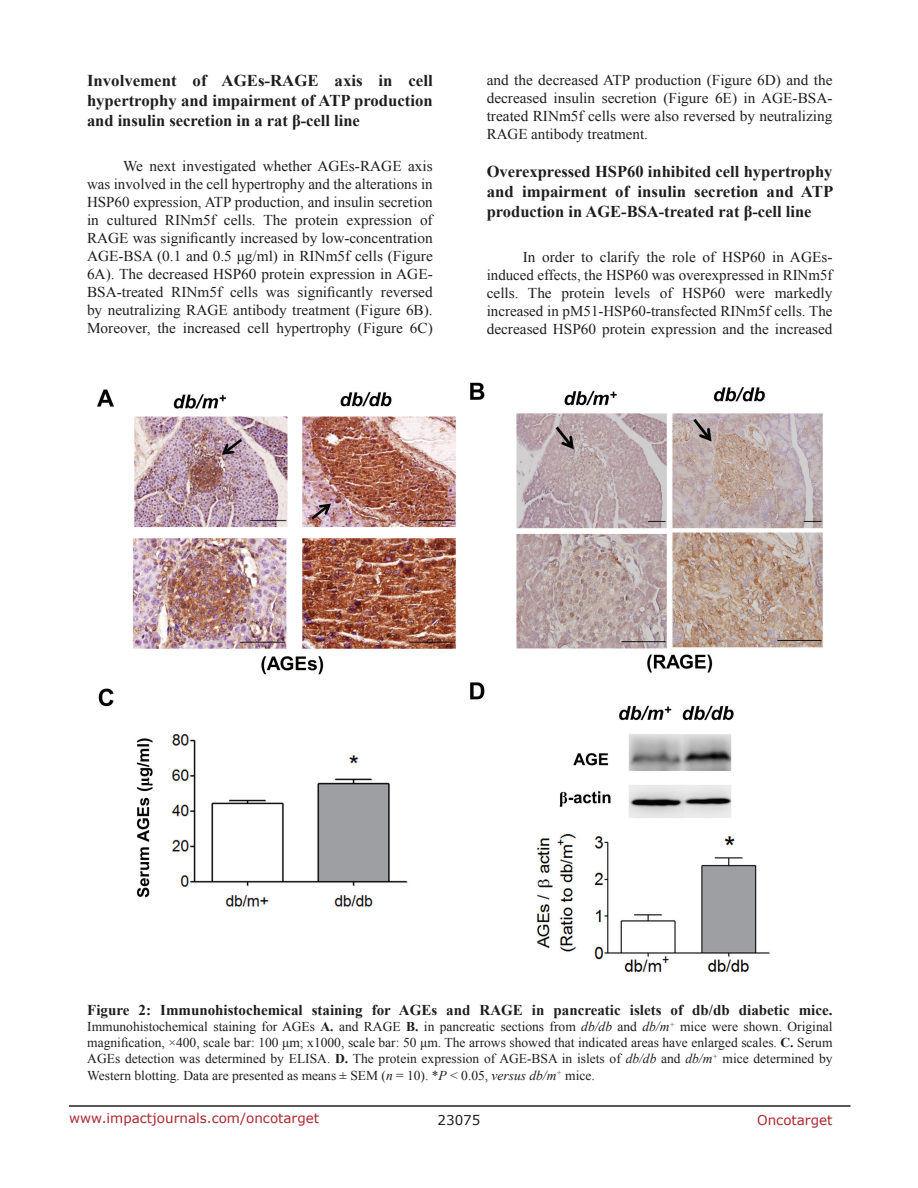
<style>
.page{position:relative;width:918px;height:1188px;background:#fff}
.page>*{position:absolute;margin:0;border:0;box-sizing:border-box;transform-origin:0 0}
.t1{font:700 16.5px/19.8px "Times New Roman";color:#201d20;text-align:justify}
.t2{font:15px/18px "Times New Roman";color:#201d20;text-align:justify}
.t3{font:700 15px "Times New Roman";color:#201d20}
.t4{font:13.5px/16.2px "Times New Roman";color:#201d20;text-align:justify}
.t5{font:13.5px "Verdana";color:#ac2830}
.t6{font:13.5px "Verdana";color:#201d20}
.s1{font-weight:700}
.s2{font-style:italic}
</style>
<div class="page">
<hr style="left:69px;top:1105px;width:781px;height:2px;background:#231f20">
<img style="left:97px;top:382px;width:726px;height:590px">
<p class="t1" style="left:87px;top:70px;width:347px">Involvement of AGEs-RAGE axis in cell hypertrophy and impairment of ATP production and insulin secretion in a rat β-cell line</p>
<p class="t2" style="left:87px;top:157px;width:347px;text-indent:36px">We next investigated whether AGEs-RAGE axis was involved in the cell hypertrophy and the alterations in HSP60 expression, ATP production, and insulin secretion in cultured RINm5f cells. The protein expression of RAGE was significantly increased by low-concentration AGE-BSA (0.1 and 0.5 μg/ml) in RINm5f cells (Figure 6A). The decreased HSP60 protein expression in AGE-BSA-treated RINm5f cells was significantly reversed by neutralizing RAGE antibody treatment (Figure 6B).<br>Moreover, the increased cell hypertrophy (Figure 6C)</p>
<p class="t2" style="left:487px;top:71px;width:347px">and the decreased ATP production (Figure 6D) and the decreased insulin secretion (Figure 6E) in AGE-BSA&shy;treated RINm5f cells were also reversed by neutralizing RAGE antibody treatment.</p>
<p class="t1" style="left:487px;top:161px;width:348px">Overexpressed HSP60 inhibited cell hypertrophy and impairment of insulin secretion and ATP production in AGE-BSA-treated rat β-cell line</p>
<p class="t2" style="left:487px;top:248px;width:347px;text-indent:36px">In order to clarify the role of HSP60 in AGEs&shy;induced effects, the HSP60 was overexpressed in RINm5f cells. The protein levels of HSP60 were markedly increased in pM51-HSP60-transfected RINm5f cells. The decreased HSP60 protein expression and the increased</p>
<p class="t3" style="left:87px;top:999px;width:747px">Figure 2: Immunohistochemical staining for AGEs and RAGE in pancreatic islets of db/db diabetic mice.</p>
<p class="t4" style="left:87px;top:1018px;width:747px">Immunohistochemical staining for AGEs <span class="s1">A.</span> and RAGE <span class="s1">B.</span> in pancreatic sections from <span class="s2">db/db</span> and <span class="s2">db/m</span><sup>+</sup> mice were shown. Original magnification, ×400, scale bar: 100 μm; x1000, scale bar: 50 μm. The arrows showed that indicated areas have enlarged scales. <span class="s1">C.</span> Serum AGEs detection was determined by ELISA. <span class="s1">D.</span> The protein expression of AGE-BSA in islets of <span class="s2">db/db</span> and <span class="s2">db/m</span><sup>+</sup> mice determined by Western blotting. Data are presented as means ± SEM (<span class="s2">n</span> = 10). *<span class="s2">P</span> &lt; 0.05, <span class="s2">versus db/m</span><sup>+</sup> mice.</p>
<p class="t5" style="left:69px;top:1109px;width:252px">www.impactjournals.com/oncotarget</p>
<p class="t6" style="left:438px;top:1111px;width:44px">23075</p>
<p class="t5" style="left:757px;top:1111px;width:77px">Oncotarget</p>
</div>
